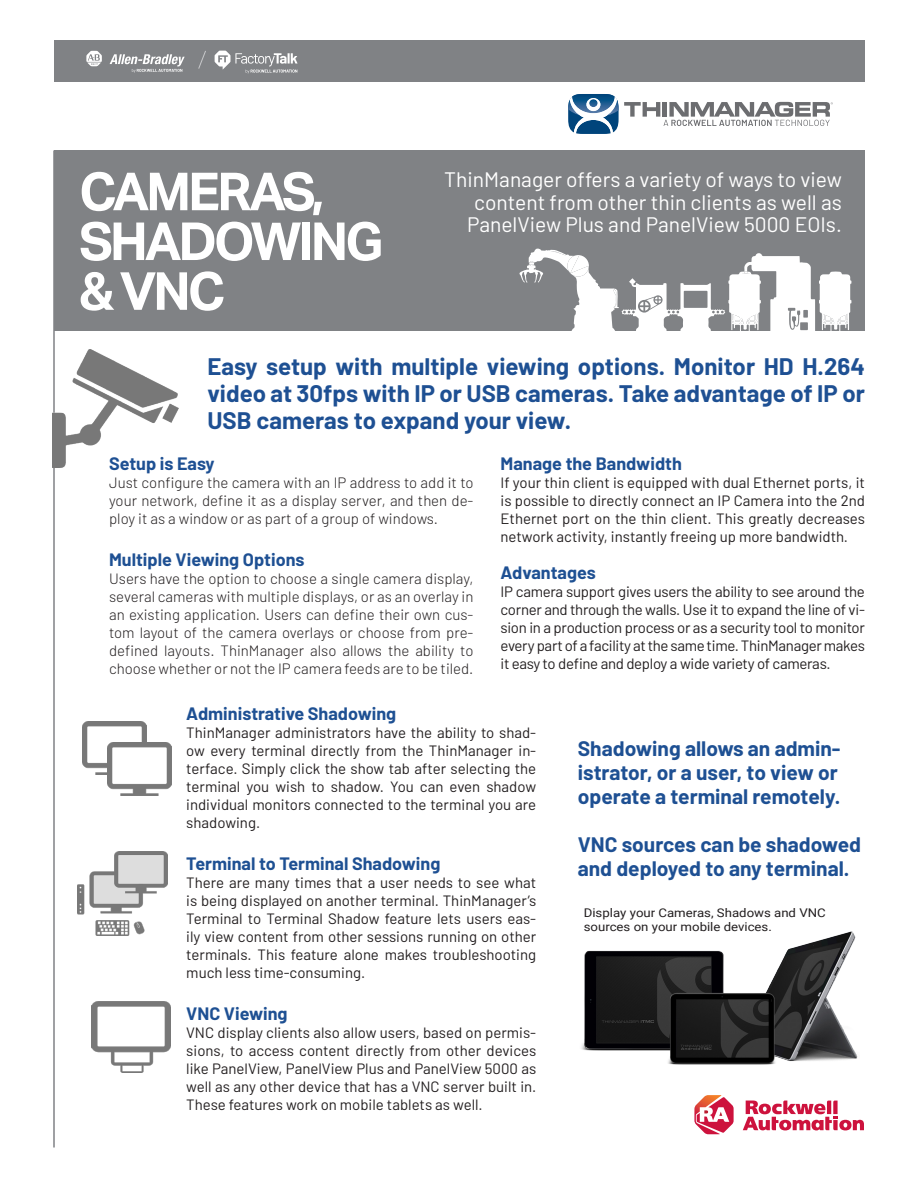
<style>
.page{position:relative;width:918px;height:1188px;background:#fff}
.page>*{position:absolute;margin:0;border:0;box-sizing:border-box;transform-origin:0 0}
.Top_Header{font:700 52.5px "Aktiv Grotesk";letter-spacing:-.06em;color:#fff}
.Breakout_Text{font:700 24px/27px "Barlow";color:#1e5093;text-align:justify}
.Breakout_Text-2{font:700 21px/24px "Barlow";color:#1e5093}
.Top_Header_Description_Small{font:21px/22.5px "Barlow";color:#fff;text-align:right}
.Subhead_Small{font:700 18px "Barlow";color:#1e5093}
.Copy_Cutsheet{font:15px/18px "Barlow";color:#231f20;text-align:justify}
.Copy_Cutsheet-2{font:300 15px/18px "Barlow";color:#231f20;text-align:justify}
.t1{font:12px/14.4px "Roboto";color:#231f20;scale:1.1 1}
</style>
<div class="page">
<div style="left:55px;top:150px;width:810px;height:181px;background:#808285"></div>
<svg style="left:568px;top:94px;width:265px;height:40px"></svg>
<hr style="left:53px;top:150px;width:2px;height:998px;background:#808285">
<svg style="left:743px;top:1101px;width:121px;height:29px"></svg>
<svg style="left:694px;top:1095px;width:40px;height:39px"></svg>
<img style="left:91px;top:1001px;width:79px;height:71px">
<img style="left:82px;top:721px;width:65px;height:54px">
<img style="left:107px;top:742px;width:65px;height:53px">
<img style="left:78px;top:851px;width:89px;height:84px">
<svg style="left:519px;top:249px;width:332px;height:82px"></svg>
<div style="left:54px;top:40px;width:811px;height:42px;background:#808285"></div>
<img style="left:53px;top:349px;width:125px;height:118px">
<img style="left:581px;top:931px;width:277px;height:134px">
<p class="Top_Header" style="left:79px;top:161px;width:247px">CAMERAS,</p>
<p class="Top_Header" style="left:79px;top:211px;width:306px">SHADOWING</p>
<p class="Top_Header" style="left:79px;top:261px;width:148px">&amp; VNC</p>
<p class="Top_Header_Description_Small" style="left:444px;top:167px;width:399px">ThinManager offers a variety of ways to view content from other thin clients as well as<br>PanelView Plus and PanelView 5000 EOIs.</p>
<p class="Breakout_Text" style="left:207px;top:351px;width:659px">Easy setup with multiple viewing options. Monitor HD H.264 video at 30fps with IP or USB cameras. Take advantage of IP or USB cameras to expand your view.</p>
<p class="Subhead_Small" style="left:109px;top:450px;width:107px">Setup is Easy</p>
<p class="Copy_Cutsheet-2" style="left:109px;top:472px;width:366px">Just configure the camera with an IP address to add it to your network, define it as a display server, and then de&shy;ploy it as a window or as part of a group of windows.</p>
<p class="Subhead_Small" style="left:109px;top:546px;width:197px">Multiple Viewing Options</p>
<p class="Copy_Cutsheet-2" style="left:109px;top:568px;width:366px">Users have the option to choose a single camera display, several cameras with multiple displays, or as an overlay in an existing application. Users can define their own cus&shy;tom layout of the camera overlays or choose from pre&shy;defined layouts. ThinManager also allows the ability to choose whether or not the IP camera feeds are to be tiled.</p>
<p class="Subhead_Small" style="left:501px;top:450px;width:183px">Manage the Bandwidth</p>
<p class="Copy_Cutsheet" style="left:501px;top:472px;width:366px">If your thin client is equipped with dual Ethernet ports, it is possible to directly connect an IP Camera into the 2nd Ethernet port on the thin client. This greatly decreases network activity, instantly freeing up more bandwidth.</p>
<p class="Subhead_Small" style="left:501px;top:559px;width:97px">Advantages</p>
<p class="Copy_Cutsheet" style="left:501px;top:582px;width:366px">IP camera support gives users the ability to see around the corner and through the walls. Use it to expand the line of vi&shy;sion in a production process or as a security tool to monitor every part of a facility at the same time. ThinManager makes it easy to define and deploy a wide variety of cameras.</p>
<p class="Subhead_Small" style="left:186px;top:701px;width:211px">Administrative Shadowing</p>
<p class="Copy_Cutsheet" style="left:186px;top:723px;width:351px">ThinManager administrators have the ability to shad&shy;ow every terminal directly from the ThinManager in&shy;terface. Simply click the show tab after selecting the terminal you wish to shadow. You can even shadow individual monitors connected to the terminal you are shadowing.</p>
<p class="Subhead_Small" style="left:186px;top:851px;width:256px">Terminal to Terminal Shadowing</p>
<p class="Copy_Cutsheet" style="left:186px;top:873px;width:351px">There are many times that a user needs to see what is being displayed on another terminal. ThinManager’s Terminal to Terminal Shadow feature lets users eas&shy;ily view content from other sessions running on other terminals. This feature alone makes troubleshooting much less time-consuming.</p>
<p class="Subhead_Small" style="left:186px;top:1001px;width:103px">VNC Viewing</p>
<p class="Copy_Cutsheet" style="left:186px;top:1023px;width:351px">VNC display clients also allow users, based on permis&shy;sions, to access content directly from other devices like PanelView, PanelView Plus and PanelView 5000 as well as any other device that has a VNC server built in.<br>These features work on mobile tablets as well.</p>
<p class="Breakout_Text-2" style="left:578px;top:735px;width:264px">Shadowing allows an admin&shy;istrator, or a user, to view or operate a terminal remotely.</p>
<p class="Breakout_Text-2" style="left:578px;top:831px;width:285px">VNC sources can be shadowed and deployed to any terminal.</p>
<p class="t1" style="left:584px;top:905px;width:221px">Display your Cameras, Shadows and VNC sources on your mobile devices.</p>
</div>
